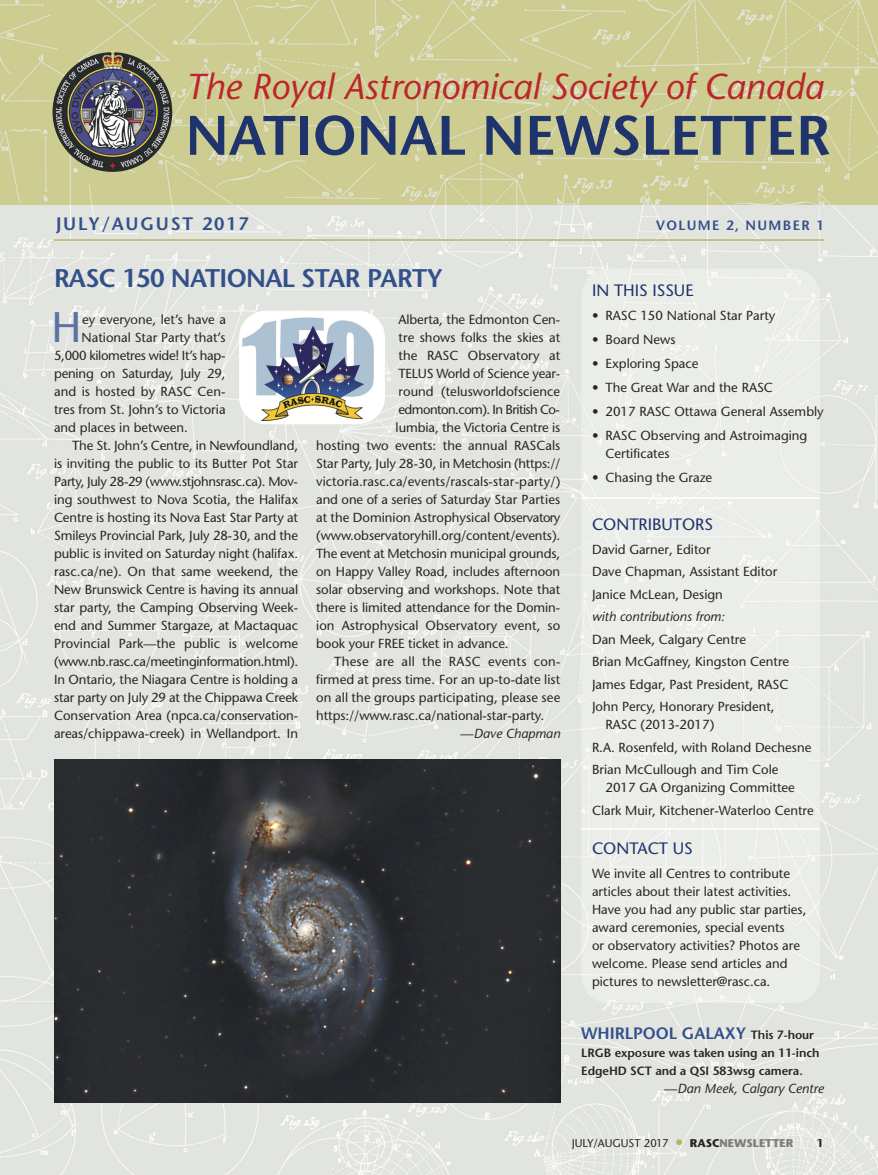
<style>
.page{position:relative;width:878px;height:1175px;background:#fff}
.page>*{position:absolute;margin:0;border:0;box-sizing:border-box;transform-origin:0 0}
.t1{font:600 55.5px "Stone Sans";color:#1f336d}
.t2{font:42.75px "Stone Sans";color:#5c73a2}
.t3{font:italic 36px "Stone Sans";color:#bb262c}
.t4{font:600 25.5px "Stone Sans";letter-spacing:-.025em;color:#33508a}
.t5{font:600 18px "Stone Sans";letter-spacing:.1em;color:#33508a}
.t6{font:16.5px "Stone Sans";color:#1f336d}
.t7{font:600 16.5px "Stone Sans";letter-spacing:-.005em;color:#33508a}
.t8{font:600 13.5px "Stone Sans";letter-spacing:.1em;color:#33508a}
.t9{font:13.2px/22.5px "Stone Sans";color:#272627}
.t10{font:13.2px "Stone Sans";letter-spacing:-.025em;color:#272627}
.t11{font:italic 13.2px "Stone Sans";color:#272627}
.t12{font:13.2px "Stone Sans";letter-spacing:-.02em;color:#272627}
.t13{font:13.2px "Stone Sans";letter-spacing:.02em;color:#272627}
.t14{font:13.2px "Stone Sans";letter-spacing:-.04em;color:#272627}
.t15{font:600 12px/18px "Stone Sans";letter-spacing:-.005em;color:#272627}
.t16{font:11.25px "Stone Sans";color:#272627}
.t17{font:600 11.25px "Stone Sans";color:#272627;scale:1.2 1}
.s1{font-style:normal}
.s2{font-size:12px;color:#272627}
.s3{font-size:16.5px;color:#b8b662}
.s4{font-weight:700}
.s5{font-weight:700;color:#7d7d7d}
</style>
<div class="page">
<img style="left:0;top:205px;width:878px;height:969px">
<img style="left:0;top:0;width:878px;height:205px">
<img style="left:52px;top:52px;width:120px;height:120px;border-radius:50%">
<hr style="left:54px;top:239px;width:770px;height:2px;background:#b8b662">
<img style="left:54px;top:759px;width:506px;height:343px">
<div style="left:581px;top:268px;width:239px;height:735px;background:#ebede8"></div>
<hr style="left:581px;top:497px;width:239px;height:2px;background:#fff">
<hr style="left:581px;top:828px;width:238px;height:1px;background:#fff">
<img style="left:240px;top:310px;width:144px;height:114px;border-radius:27px">
<h3 class="t3" style="left:185px;top:73px;width:639px">The Royal Astronomical Society of Canada</h3>
<h1 class="t1" style="left:185px;top:114px;width:646px">NATIONAL NEWSLETTER</h1>
<h3 class="t5" style="left:56px;top:216px;width:194px">JULY/AUGUST 2017</h3>
<p class="t8" style="left:656px;top:220px;width:169px">VOLUME 2, NUMBER 1</p>
<h3 class="t4" style="left:54px;top:268px;width:390px">RASC 150 NATIONAL STAR PARTY</h3>
<h2 class="t2" style="left:52px;top:311px;width:32px">H</h2>
<p class="t9" style="left:82px;top:310px;width:145px">ey everyone, let’s have a</p>
<p class="t9" style="left:82px;top:328px;width:145px">National Star Party that’s</p>
<p class="t10" style="left:54px;top:350px;width:173px">5,000 kilometres wide! It’s hap-</p>
<p class="t9" style="left:54px;top:364px;width:173px">pening on Saturday, July 29,</p>
<p class="t9" style="left:54px;top:382px;width:173px">and is hosted by RASC Cen-</p>
<p class="t9" style="left:54px;top:400px;width:173px">tres from St. John’s to Victoria</p>
<p class="t9" style="left:54px;top:418px;width:135px">and places in between.</p>
<p class="t9" style="left:72px;top:436px;width:227px">The St. John’s Centre, in Newfoundland,</p>
<p class="t9" style="left:54px;top:454px;width:245px">is inviting the public to its Butter Pot Star</p>
<p class="t10" style="left:54px;top:476px;width:245px">Party, July 28-29 (www.stjohnsrasc.ca). Mov-</p>
<p class="t9" style="left:54px;top:490px;width:246px">ing southwest to Nova Scotia, the Halifax</p>
<p class="t9" style="left:54px;top:508px;width:246px">Centre is hosting its Nova East Star Party at</p>
<p class="t9" style="left:54px;top:526px;width:246px">Smileys Provincial Park, July 28-30, and the</p>
<p class="t9" style="left:54px;top:544px;width:246px">public is invited on Saturday night (halifax.</p>
<p class="t9" style="left:54px;top:562px;width:245px">rasc.ca/ne). On that same weekend, the</p>
<p class="t9" style="left:54px;top:580px;width:246px">New Brunswick Centre is having its annual</p>
<p class="t9" style="left:54px;top:598px;width:245px">star party, the Camping Observing Week-</p>
<p class="t9" style="left:54px;top:616px;width:245px">end and Summer Stargaze, at Mactaquac</p>
<p class="t9" style="left:54px;top:634px;width:246px">Provincial Park—the public is welcome</p>
<p class="t10" style="left:54px;top:656px;width:245px">(www.nb.rasc.ca/meetinginformation.html).</p>
<p class="t9" style="left:54px;top:670px;width:246px">In Ontario, the Niagara Centre is holding a</p>
<p class="t9" style="left:54px;top:688px;width:245px">star party on July 29 at the Chippawa Creek</p>
<p class="t9" style="left:54px;top:706px;width:246px">Conservation Area (npca.ca/conservation-</p>
<p class="t9" style="left:54px;top:724px;width:246px">areas/chippawa-creek) in Wellandport. In</p>
<p class="t9" style="left:398px;top:310px;width:163px">Alberta, the Edmonton Cen-</p>
<p class="t9" style="left:398px;top:328px;width:163px">tre shows folks the skies at</p>
<p class="t9" style="left:398px;top:346px;width:163px">the RASC Observatory at</p>
<p class="t9" style="left:398px;top:364px;width:163px">TELUS World of Science year-</p>
<p class="t9" style="left:398px;top:382px;width:163px">round (telusworldofscience</p>
<p class="t14" style="left:398px;top:404px;width:163px">edmonton.com). In British Co-</p>
<p class="t9" style="left:395px;top:418px;width:166px">lumbia, the Victoria Centre is</p>
<p class="t9" style="left:316px;top:436px;width:245px">hosting two events: the annual RASCals</p>
<p class="t12" style="left:316px;top:458px;width:246px">Star Party, July 28-30, in Metchosin (https://</p>
<p class="t9" style="left:316px;top:472px;width:245px">victoria.rasc.ca/events/rascals-star-party/)</p>
<p class="t9" style="left:316px;top:490px;width:246px">and one of a series of Saturday Star Parties</p>
<p class="t9" style="left:316px;top:508px;width:246px">at the Dominion Astrophysical Observatory</p>
<p class="t9" style="left:316px;top:526px;width:246px">(www.observatoryhill.org/content/events).</p>
<p class="t9" style="left:316px;top:544px;width:246px">The event at Metchosin municipal grounds,</p>
<p class="t9" style="left:316px;top:562px;width:245px">on Happy Valley Road, includes afternoon</p>
<p class="t9" style="left:316px;top:580px;width:246px">solar observing and workshops. Note that</p>
<p class="t9" style="left:316px;top:598px;width:245px">there is limited attendance for the Domin-</p>
<p class="t9" style="left:316px;top:616px;width:246px">ion Astrophysical Observatory event, so</p>
<p class="t9" style="left:316px;top:634px;width:194px">book your FREE ticket in advance.</p>
<p class="t13" style="left:334px;top:656px;width:228px">These are all the RASC events con-</p>
<p class="t9" style="left:316px;top:670px;width:246px">firmed at press time. For an up-to-date list</p>
<p class="t9" style="left:316px;top:688px;width:245px">on all the groups participating, please see</p>
<p class="t9" style="left:316px;top:706px;width:229px">https://www.rasc.ca/national-star-party.</p>
<p class="t11" style="left:460px;top:728px;width:101px"><span class="s1">—</span>Dave Chapman</p>
<p class="t6" style="left:592px;top:284px;width:103px">IN THIS ISSUE</p>
<p class="t9" style="left:592px;top:305px;width:185px">• RASC 150 National Star Party</p>
<p class="t9" style="left:592px;top:329px;width:85px">• Board News</p>
<p class="t9" style="left:592px;top:353px;width:108px">• Exploring Space</p>
<p class="t9" style="left:592px;top:377px;width:182px">• The Great War and the RASC</p>
<p class="t9" style="left:592px;top:401px;width:233px">• 2017 RASC Ottawa General Assembly</p>
<p class="t9" style="left:605px;top:427px;width:203px;line-height:18px;text-indent:-13px">• RASC Observing and Astroimaging<br>Certificates</p>
<p class="t9" style="left:592px;top:467px;width:122px">• Chasing the Graze</p>
<p class="t6" style="left:592px;top:517px;width:122px">CONTRIBUTORS</p>
<p class="t9" style="left:592px;top:539px;width:187px">David Garner, Editor<br>Dave Chapman, Assistant Editor<br>Janice McLean, Design</p>
<p class="t11" style="left:592px;top:611px;width:134px">with contributions from:</p>
<p class="t9" style="left:592px;top:629px;width:199px">Dan Meek, Calgary Centre<br>Brian McGaffney, Kingston Centre<br>James Edgar, Past President, RASC<br>John Percy, Honorary President,</p>
<p class="t9" style="left:592px;top:715px;width:221px;text-indent:13px">RASC (2013-2017)<br>R.A. Rosenfeld, with Roland Dechesne<br>Brian McCullough and Tim Cole</p>
<p class="t9" style="left:592px;top:778px;width:223px;text-align:center">2017 GA Organizing Committee<br>Clark Muir, Kitchener-Waterloo Centre</p>
<p class="t6" style="left:592px;top:842px;width:102px">CONTACT US</p>
<p class="t9" style="left:592px;top:865px;width:216px;line-height:18px">We invite all Centres to contribute articles about their latest activities.<br>Have you had any public star parties, award ceremonies, special events<br>or observatory activities? Photos are welcome. Please send articles and pictures to newsletter@rasc.ca.</p>
<p class="t7" style="left:581px;top:1026px;width:234px">WHIRLPOOL GALAXY <span class="s2">This 7-hour</span></p>
<p class="t15" style="left:581px;top:1044px;width:239px">LRGB exposure was taken using an 11-inch<br>EdgeHD SCT and a QSI 583wsg camera.</p>
<p class="t11" style="left:664px;top:1082px;width:161px"><span class="s1">—</span>Dan Meek, Calgary Centre</p>
<p class="t16" style="left:571px;top:1138px;width:223px">JULY/AUGUST 2017 <span class="s3">•</span> <span class="s4">RASC</span><span class="s5">NEWSLETTER</span></p>
<p class="t17" style="left:816px;top:1138px;width:8px">1</p>
</div>
